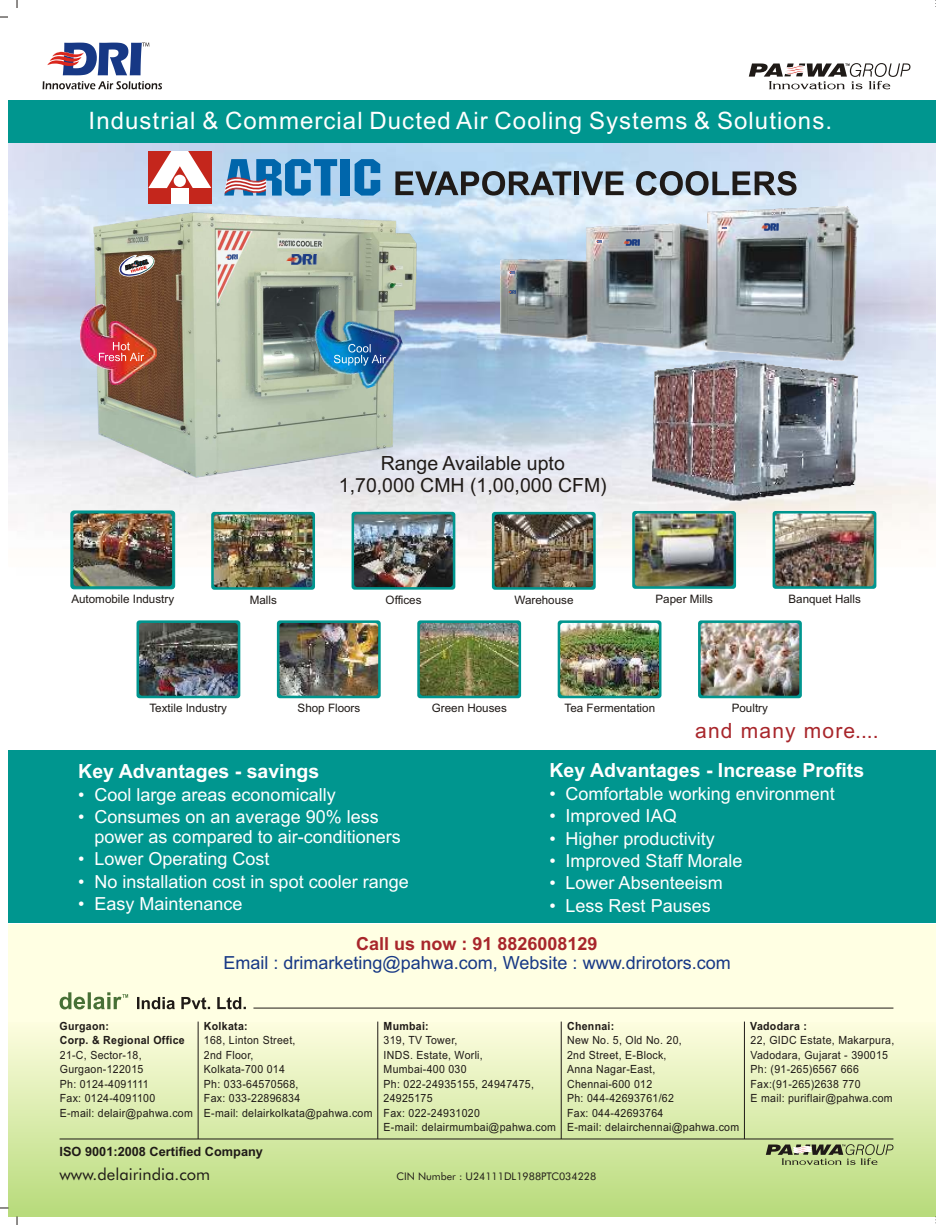
<style>
.page{position:relative;width:936px;height:1225px;background:#fff}
.page>*{position:absolute;margin:0;border:0;box-sizing:border-box;transform-origin:0 0}
.t1{font:24px "Arial";letter-spacing:.045em;color:#fff}
.t2{font:21px "Arial";letter-spacing:.055em;color:#a8262b}
.t3{font:700 19.5px "Arial";color:#fff}
.t4{font:19.5px/21.8px "Arial";color:#1f1a17;text-align:center}
.t5{font:18px/20.1px "Arial";color:#fff}
.t6{font:18px "Arial";color:#173885}
.t7{font:700 18px "Arial";color:#a8262b}
.t8{font:16.5px "Futura BT";color:#1f1a17}
.t9{font:700 12.75px "Arial";color:#1f1a17}
.t10{font:11.7px "Arial";color:#1f1a17}
.t11{font:11.25px/14.5px "Arial";letter-spacing:.03em;color:#1f1a17;scale:.94 1}
.t12{font:700 11.25px/14.5px "Arial";letter-spacing:.03em;color:#1f1a17;scale:.94 1}
.t13{font:10.5px "Futura BT";color:#1f1a17}
</style>
<div class="page">
<div style="left:9px;top:9px;width:926px;height:1207px;background:#ffffe3"></div>
<img style="left:9px;top:142px;width:926px;height:608px">
<div style="left:9px;top:1023px;width:926px;height:193px;background:linear-gradient(to bottom,#fcfcdf,#b6d979)"></div>
<svg style="left:60px;top:992px;width:68px;height:17px"></svg>
<svg style="left:137px;top:997px;width:109px;height:12px"></svg>
<hr style="left:253px;top:1007px;width:640px;height:1px;background:#1f1a17">
<hr style="left:60px;top:1138px;width:833px;height:1px;background:#1f1a17">
<hr style="left:198px;top:1021px;width:1px;height:118px;background:#1f1a17">
<hr style="left:377px;top:1021px;width:1px;height:118px;background:#1f1a17">
<hr style="left:561px;top:1021px;width:1px;height:118px;background:#1f1a17">
<hr style="left:744px;top:1021px;width:1px;height:118px;background:#1f1a17">
<div style="left:340px;top:159px;width:10px;height:36px;background:#0066ab"></div>
<svg style="left:354px;top:159px;width:26px;height:37px"></svg>
<svg style="left:224px;top:159px;width:113px;height:37px;background:#5e93c1"></svg>
<svg style="left:395px;top:171px;width:176px;height:24px;background:#71808c"></svg>
<div style="left:574px;top:171px;width:5px;height:24px;background:#1f1a17"></div>
<svg style="left:581px;top:171px;width:42px;height:24px"></svg>
<svg style="left:636px;top:171px;width:160px;height:25px;background:#7d8792"></svg>
<div style="left:148px;top:151px;width:63px;height:53px;background:#c4261c"></div>
<svg style="left:148px;top:151px;width:63px;height:37px"></svg>
<div style="left:171px;top:188px;width:17px;height:16px;background:#fff"></div>
<div style="left:174px;top:175px;width:12px;height:12px;background:#fff;border-radius:50%"></div>
<svg style="left:71px;top:511px;width:104px;height:78px"></svg>
<img style="left:73px;top:513px;width:99px;height:73px;border-radius:3px">
<div style="left:71px;top:511px;width:104px;height:78px;border:1px solid #00968f;border-radius:3px"></div>
<div style="left:698px;top:620px;width:103px;height:78px;background:linear-gradient(to right,#029790,#06958e);border-radius:3px"></div>
<img style="left:700px;top:623px;width:99px;height:72px;border-radius:3px">
<div style="left:557px;top:620px;width:104px;height:78px;background:linear-gradient(to right,#079890,#05968f);border-radius:3px"></div>
<img style="left:560px;top:623px;width:99px;height:72px;border-radius:3px">
<div style="left:632px;top:511px;width:104px;height:78px;background:linear-gradient(to right,#00968f,#01958e);border-radius:3px"></div>
<img style="left:634px;top:513px;width:99px;height:73px;border-radius:3px">
<div style="left:772px;top:511px;width:104px;height:78px;background:linear-gradient(to right,#01958e,#02968f);border-radius:3px"></div>
<img style="left:775px;top:513px;width:98px;height:73px;border-radius:3px">
<div style="left:351px;top:512px;width:104px;height:77px;background:linear-gradient(to bottom,#009790,#01938d);border-radius:3px"></div>
<img style="left:354px;top:514px;width:99px;height:73px;border-radius:3px">
<div style="left:492px;top:512px;width:103px;height:78px;background:linear-gradient(to right,#00968f,#00968f);border-radius:3px"></div>
<img style="left:494px;top:514px;width:99px;height:73px;border-radius:3px">
<div style="left:136px;top:620px;width:104px;height:78px;background:linear-gradient(to right,#02938b,#03948e);border-radius:3px"></div>
<img style="left:139px;top:623px;width:99px;height:72px;border-radius:3px">
<div style="left:277px;top:620px;width:103px;height:78px;background:linear-gradient(to right,#00928c,#08978e);border-radius:3px"></div>
<img style="left:279px;top:623px;width:99px;height:72px;border-radius:3px">
<svg style="left:417px;top:620px;width:104px;height:78px"></svg>
<img style="left:420px;top:623px;width:98px;height:72px;border-radius:3px">
<svg style="left:211px;top:512px;width:104px;height:78px"></svg>
<img style="left:214px;top:514px;width:98px;height:73px;border-radius:3px">
<div style="left:9px;top:9px;width:926px;height:91px;background:#fff"></div>
<div style="left:9px;top:750px;width:926px;height:173px;background:#00968f"></div>
<div style="left:9px;top:100px;width:926px;height:42px;background:#00968f"></div>
<svg style="left:765px;top:1144px;width:128px;height:21px;background:#9ead78"></svg>
<svg style="left:748px;top:63px;width:162px;height:26px"></svg>
<svg style="left:43px;top:81px;width:119px;height:8px"></svg>
<svg style="left:47px;top:43px;width:102px;height:32px"></svg>
<img style="left:500px;top:206px;width:358px;height:154px">
<img style="left:761px;top:224px;width:17px;height:6px">
<img style="left:623px;top:239px;width:16px;height:6px">
<svg style="left:508px;top:290px;width:7px;height:3px"></svg>
<img style="left:652px;top:360px;width:206px;height:142px">
<img style="left:94px;top:212px;width:323px;height:266px">
<img style="left:286px;top:254px;width:31px;height:12px">
<svg style="left:225px;top:255px;width:12px;height:5px"></svg>
<img style="left:81px;top:305px;width:75px;height:79px">
<img style="left:307px;top:291px;width:106px;height:108px">
<svg style="left:118px;top:254px;width:37px;height:23px"></svg>
<svg style="left:99px;top:342px;width:45px;height:19px"></svg>
<svg style="left:334px;top:344px;width:52px;height:21px"></svg>
<h1 class="t1" style="left:89px;top:112px;width:745px">Industrial &amp; Commercial Ducted Air Cooling Systems &amp; Solutions.</h1>
<p class="t10" style="left:71px;top:594px;width:104px">Automobile Industry</p>
<p class="t10" style="left:250px;top:595px;width:29px">Malls</p>
<h3 class="t4" style="left:339px;top:454px;width:269px">Range Available upto<br>1,70,000 CMH (1,00,000 CFM)</h3>
<p class="t10" style="left:385px;top:595px;width:37px">Offices</p>
<p class="t10" style="left:514px;top:595px;width:61px">Warehouse</p>
<p class="t10" style="left:655px;top:594px;width:59px">Paper Mills</p>
<p class="t10" style="left:788px;top:594px;width:74px">Banquet Halls</p>
<p class="t10" style="left:149px;top:703px;width:79px">Textile Industry</p>
<p class="t10" style="left:297px;top:704px;width:64px">Shop Floors</p>
<p class="t10" style="left:432px;top:704px;width:76px">Green Houses</p>
<h3 class="t3" style="left:78px;top:763px;width:242px">Key Advantages - savings</h3>
<h3 class="t5" style="left:78px;top:786px;width:259px">• Cool large areas economically</h3>
<h3 class="t5" style="left:95px;top:808px;width:308px;text-indent:-16px">• Consumes on an average 90% less power as compared to air-conditioners</h3>
<h3 class="t5" style="left:78px;top:850px;width:193px">• Lower Operating Cost</h3>
<h3 class="t5" style="left:78px;top:873px;width:332px">• No installation cost in spot cooler range</h3>
<h3 class="t5" style="left:78px;top:895px;width:166px">• Easy Maintenance</h3>
<p class="t10" style="left:564px;top:703px;width:92px">Tea Fermentation</p>
<p class="t10" style="left:731px;top:703px;width:38px">Poultry</p>
<h2 class="t2" style="left:695px;top:723px;width:185px">and many more....</h2>
<h3 class="t3" style="left:549px;top:763px;width:316px">Key Advantages - Increase Profits</h3>
<h3 class="t5" style="left:549px;top:785px;width:287px">• Comfortable working environment</h3>
<h3 class="t5" style="left:549px;top:807px;width:129px">• Improved IAQ</h3>
<h3 class="t5" style="left:549px;top:830px;width:167px">• Higher productivity</h3>
<h3 class="t5" style="left:549px;top:852px;width:194px">• Improved Staff Morale</h3>
<h3 class="t5" style="left:549px;top:874px;width:175px">• Lower Absenteeism</h3>
<h3 class="t5" style="left:549px;top:896px;width:163px">• Less Rest Pauses</h3>
<h3 class="t7" style="left:356px;top:937px;width:243px">Call us now : 91 8826008129</h3>
<h3 class="t6" style="left:223px;top:956px;width:509px">Email : drimarketing@pahwa.com, Website : www.drirotors.com</h3>
<p class="t12" style="left:60px;top:1019px;width:135px">Gurgaon:<br>Corp. &amp; Regional Office</p>
<p class="t11" style="left:60px;top:1048px;width:143px">21-C, Sector-18,<br>Gurgaon-122015<br>Ph: 0124-4091111<br>Fax: 0124-4091100<br>E-mail: delair@pahwa.com</p>
<p class="t12" style="left:204px;top:1019px;width:48px">Kolkata:</p>
<p class="t11" style="left:204px;top:1034px;width:181px">168, Linton Street,<br>2nd Floor,<br>Kolkata-700 014<br>Ph: 033-64570568,<br>Fax: 033-22896834<br>E-mail: delairkolkata@pahwa.com</p>
<p class="t9" style="left:60px;top:1146px;width:205px">ISO 9001:2008 Certified Company</p>
<h3 class="t8" style="left:60px;top:1167px;width:152px">www.delairindia.com</h3>
<p class="t12" style="left:383px;top:1019px;width:50px">Mumbai:</p>
<p class="t11" style="left:383px;top:1034px;width:185px">319, TV Tower,<br>INDS. Estate, Worli,<br>Mumbai-400 030<br>Ph: 022-24935155, 24947475,<br>24925175<br>Fax: 022-24931020<br>E-mail: delairmumbai@pahwa.com</p>
<p class="t12" style="left:567px;top:1019px;width:52px">Chennai:</p>
<p class="t11" style="left:567px;top:1034px;width:184px">New No. 5, Old No. 20,<br>2nd Street, E-Block,<br>Anna Nagar-East,<br>Chennai-600 012<br>Ph: 044-42693761/62<br>Fax: 044-42693764<br>E-mail: delairchennai@pahwa.com</p>
<p class="t12" style="left:750px;top:1019px;width:62px">Vadodara :</p>
<p class="t11" style="left:750px;top:1034px;width:154px">22, GIDC Estate, Makarpura,<br>Vadodara, Gujarat - 390015<br>Ph: (91-265)6567 666<br>Fax:(91-265)2638 770<br>E mail: puriflair@pahwa.com</p>
<p class="t13" style="left:396px;top:1171px;width:201px">CIN Number : U24111DL1988PTC034228</p>
</div>
